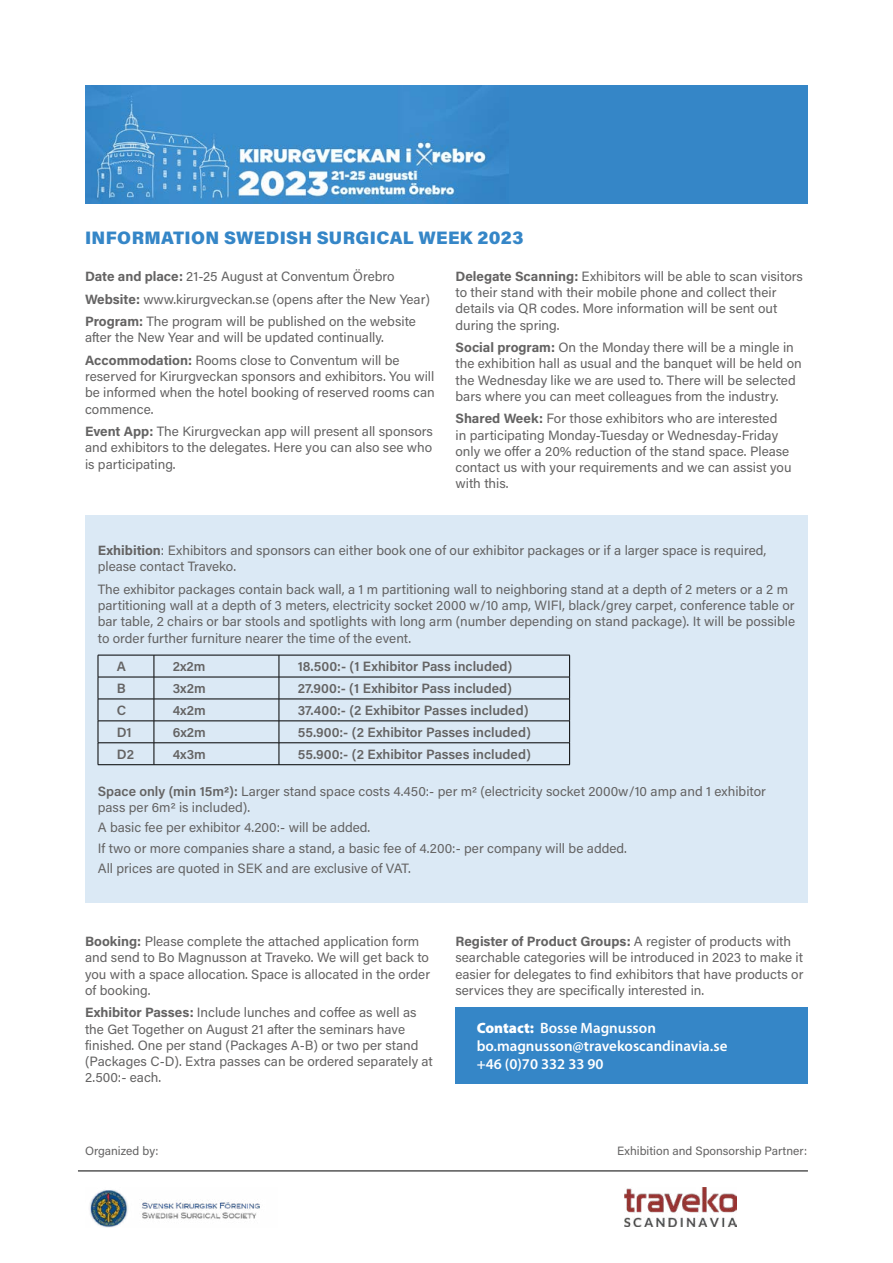
<style>
.page{position:relative;width:893px;height:1263px;background:#fff}
.page>*{position:absolute;margin:0;border:0;box-sizing:border-box;transform-origin:0 0}
.t1{font:900 18px "Acumin Pro";letter-spacing:.02em;color:#3586c7}
.t2{font:600 15px/18px "Myriad Pro";color:#fff}
.t3{font:13.5px/16.2px "Acumin Pro";color:#646363}
.t4{font:600 13.5px "Acumin Pro";color:#646363}
.t5{font:12px "Acumin Pro";color:#646363}
.s1{font-weight:700}
.s2{font-weight:600}
.s3{font-weight:900}
</style>
<div class="page">
<div style="left:455px;top:1007px;width:353px;height:76px;background:#3586c7"></div>
<img style="left:624px;top:1187px;width:112px;height:40px">
<img style="left:90px;top:1190px;width:170px;height:37px">
<hr style="left:78px;top:1171px;width:730px;height:1px;background:#000">
<div style="left:85px;top:515px;width:723px;height:388px;background:#dbe9f5"></div>
<hr style="left:98px;top:655px;width:56px;height:1px;background:#000">
<hr style="left:154px;top:655px;width:125px;height:1px;background:#000">
<hr style="left:279px;top:655px;width:291px;height:1px;background:#000">
<hr style="left:98px;top:677px;width:56px;height:1px;background:#000">
<hr style="left:154px;top:677px;width:125px;height:1px;background:#000">
<hr style="left:279px;top:677px;width:291px;height:1px;background:#000">
<hr style="left:98px;top:699px;width:56px;height:1px;background:#000">
<hr style="left:154px;top:699px;width:125px;height:1px;background:#000">
<hr style="left:279px;top:699px;width:291px;height:1px;background:#000">
<hr style="left:98px;top:721px;width:56px;height:1px;background:#000">
<hr style="left:154px;top:721px;width:125px;height:1px;background:#000">
<hr style="left:279px;top:721px;width:291px;height:1px;background:#000">
<hr style="left:98px;top:742px;width:56px;height:1px;background:#000">
<svg style="left:98px;top:655px;width:1px;height:109px"></svg>
<hr style="left:154px;top:742px;width:125px;height:1px;background:#000">
<svg style="left:154px;top:655px;width:1px;height:109px"></svg>
<hr style="left:279px;top:742px;width:291px;height:1px;background:#000">
<svg style="left:279px;top:655px;width:1px;height:109px"></svg>
<svg style="left:569px;top:655px;width:1px;height:109px"></svg>
<hr style="left:98px;top:764px;width:56px;height:1px;background:#000">
<hr style="left:154px;top:764px;width:125px;height:1px;background:#000">
<hr style="left:279px;top:764px;width:291px;height:1px;background:#000">
<div style="left:85px;top:85px;width:723px;height:118px;background:#3586c7"></div>
<img style="left:85px;top:85px;width:418px;height:118px">
<h1 class="t1" style="left:85px;top:225px;width:440px">INFORMATION SWEDISH SURGICAL WEEK 2023</h1>
<p class="t3" style="left:85px;top:265px;width:347px;line-height:22.5px"><span class="s1">Date and place:</span> 21-25 August at Conventum Örebro<br><span class="s1">Website:</span> www.kirurgveckan.se (opens after the New Year)<br><span class="s1">Program:</span> The program will be published on the website</p>
<p class="t3" style="left:85px;top:326px;width:316px;line-height:22.5px">after the New Year and will be updated continually.<br><span class="s1">Accommodation:</span> Rooms close to Conventum will be</p>
<p class="t3" style="left:85px;top:368px;width:351px;text-align:justify">reserved for Kirurgveckan sponsors and exhibitors. You will be informed when the hotel booking of reserved rooms can commence.</p>
<p class="t3" style="left:85px;top:423px;width:349px;text-align:justify"><span class="s1">Event App:</span> The Kirurgveckan app will present all sponsors and exhibitors to the delegates. Here you can also see who is participating.</p>
<p class="t3" style="left:455px;top:268px;width:349px"><span class="s1">Delegate Scanning:</span> Exhibitors will be able to scan visitors to their stand with their mobile phone and collect their details via QR codes. More information will be sent out during the spring.</p>
<p class="t3" style="left:455px;top:339px;width:348px"><span class="s1">Social program:</span> On the Monday there will be a mingle in the exhibition hall as usual and the banquet will be held on the Wednesday like we are used to. There will be selected bars where you can meet colleagues from the industry.</p>
<p class="t3" style="left:455px;top:410px;width:338px"><span class="s1">Shared Week:</span> For those exhibitors who are interested in participating Monday-Tuesday or Wednesday-Friday only we offer a 20% reduction of the stand space. Please contact us with your requirements and we can assist you with this.</p>
<p class="t3" style="left:98px;top:542px;width:670px"><span class="s1">Exhibition</span>: Exhibitors and sponsors can either book one of our exhibitor packages or if a larger space is required, please contact Traveko.</p>
<p class="t3" style="left:98px;top:580px;width:699px">The exhibitor packages contain back wall, a 1 m partitioning wall to neighboring stand at a depth of 2 meters or a 2 m partitioning wall at a depth of 3 meters, electricity socket 2000 w/10 amp, WIFI, black/grey carpet, conference table or bar table, 2 chairs or bar stools and spotlights with long arm (number depending on stand package). It will be possible to order further furniture nearer the time of the event.</p>
<p class="t4" style="left:117px;top:657px;width:11px">A</p>
<p class="t4" style="left:173px;top:657px;width:34px">2x2m</p>
<p class="t4" style="left:298px;top:657px;width:216px">18.500:- (1 Exhibitor Pass included)</p>
<p class="t4" style="left:117px;top:679px;width:10px">B</p>
<p class="t4" style="left:173px;top:679px;width:34px">3x2m</p>
<p class="t4" style="left:298px;top:679px;width:216px">27.900:- (1 Exhibitor Pass included)</p>
<p class="t4" style="left:117px;top:701px;width:11px">C</p>
<p class="t4" style="left:173px;top:701px;width:34px">4x2m</p>
<p class="t4" style="left:298px;top:701px;width:232px">37.400:- (2 Exhibitor Passes included)</p>
<p class="t4" style="left:117px;top:723px;width:17px">D1</p>
<p class="t4" style="left:173px;top:723px;width:35px">6x2m</p>
<p class="t4" style="left:298px;top:723px;width:235px">55.900:- (2 Exhibitor Passes included)</p>
<p class="t4" style="left:117px;top:744px;width:19px">D2</p>
<p class="t4" style="left:173px;top:744px;width:35px">4x3m</p>
<p class="t4" style="left:298px;top:744px;width:235px">55.900:- (2 Exhibitor Passes included)</p>
<p class="t3" style="left:98px;top:782px;width:670px"><span class="s2">Space only (min 15m2):</span> Larger stand space costs 4.450:- per m2 (electricity socket 2000w/10 amp and 1 exhibitor pass per 6m2 is included).</p>
<p class="t3" style="left:98px;top:817px;width:531px;line-height:20.4px">A basic fee per exhibitor 4.200:- will be added.<br>If two or more companies share a stand, a basic fee of 4.200:- per company will be added.<br>All prices are quoted in SEK and are exclusive of VAT.</p>
<p class="t3" style="left:85px;top:933px;width:347px"><span class="s1">Booking:</span> Please complete the attached application form and send to Bo Magnusson at Traveko. We will get back to you with a space allocation. Space is allocated in the order of booking.</p>
<p class="t3" style="left:85px;top:1004px;width:349px"><span class="s1">Exhibitor Passes:</span> Include lunches and coffee as well as the Get Together on August 21 after the seminars have finished. One per stand (Packages A-B) or two per stand (Packages C-D). Extra passes can be ordered separately at 2.500:- each.</p>
<p class="t3" style="left:455px;top:933px;width:349px"><span class="s1">Register of Product Groups:</span> A register of products with searchable categories will be introduced in 2023 to make it easier for delegates to find exhibitors that have products or services they are specifically interested in.</p>
<p class="t2" style="left:477px;top:1019px;width:252px"><span class="s3">Contact:</span> Bosse Magnusson bo.magnusson@travekoscandinavia.se +46 (0)70 332 33 90</p>
<p class="t5" style="left:85px;top:1142px;width:75px">Organized by:</p>
<p class="t5" style="left:617px;top:1142px;width:192px">Exhibition and Sponsorship Partner:</p>
</div>
